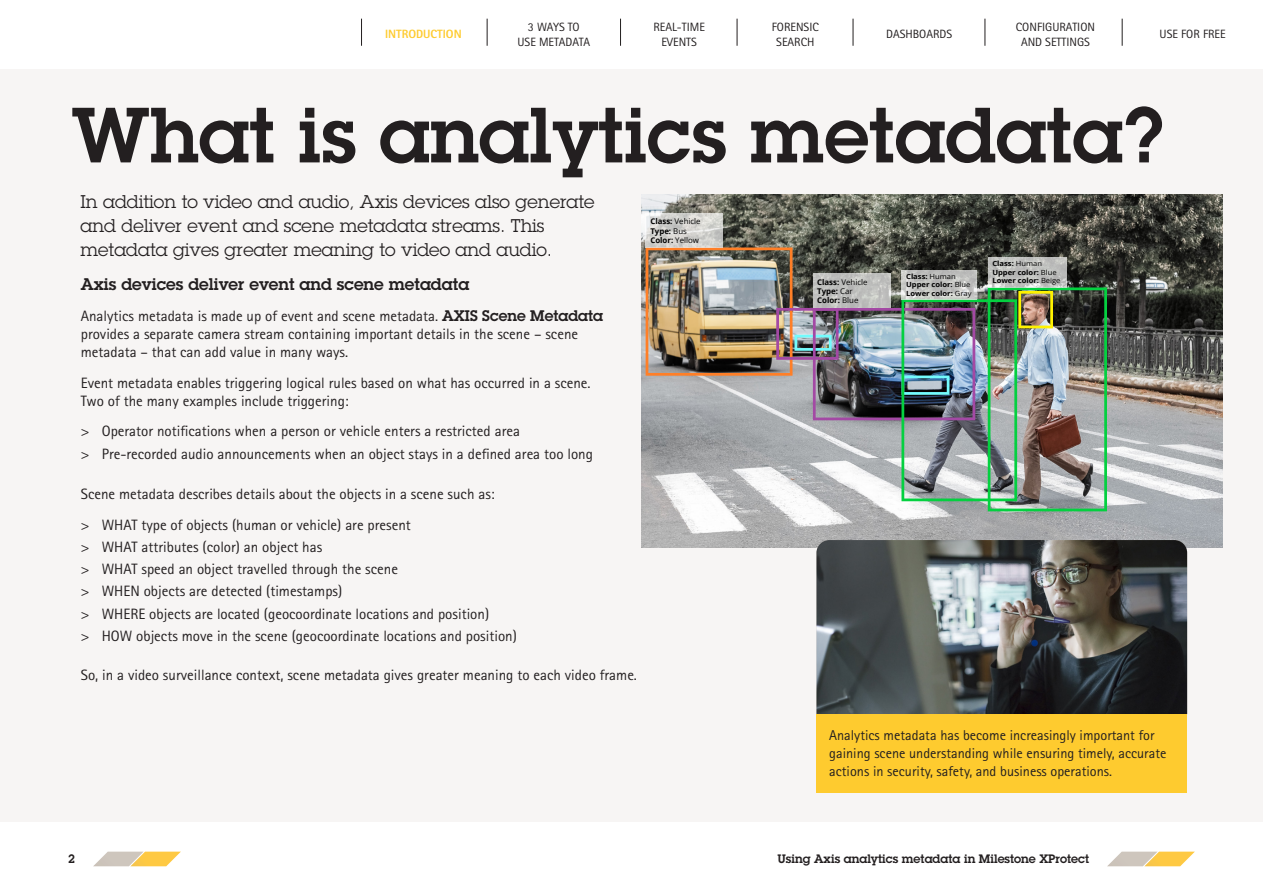
<style>
.page{position:relative;width:1263px;height:893px;background:#fff}
.page>*{position:absolute;margin:0;border:0;box-sizing:border-box;transform-origin:0 0}
.Headline{font:600 76.5px "Lubalin Graph ECG";color:#231f20}
.Subheadline{font:18px/24px "Lubalin Graph ECG";color:#231f20}
.Ingress{font:600 16.5px "Lubalin Graph ECG";color:#231f20}
.Ingress-2{font:15px/18px "Rotis Sans Serif Pro";color:#231f20}
.t1{font:14.25px/18px "Rotis Sans Serif Pro";color:#231f20}
.t2{font:12px/15px "Rotis Sans Serif Pro";color:#231f20;text-align:center}
.t3{font:600 12px "Lubalin Graph ECG";color:#231f20}
.t4{font:800 12px "Rotis Sans Serif Pro";color:#fecb2f}
.t5{font:700 7.8px/9.4px "Open Sans";color:#000}
.t6{font:700 7.05px/8.6px "Open Sans";color:#000;scale:1.08 1}
.s1{font-family:"Lubalin Graph ECG";font-weight:600}
.s2{font-weight:400}
</style>
<div class="page">
<div style="left:0;top:69px;width:1263px;height:753px;background:#f7f5f4"></div>
<svg style="left:361px;top:19px;width:1px;height:27px"></svg>
<svg style="left:487px;top:19px;width:1px;height:27px"></svg>
<svg style="left:620px;top:19px;width:1px;height:27px"></svg>
<svg style="left:737px;top:19px;width:1px;height:27px"></svg>
<svg style="left:853px;top:19px;width:1px;height:27px"></svg>
<svg style="left:93px;top:852px;width:88px;height:14px"></svg>
<svg style="left:1107px;top:852px;width:88px;height:14px"></svg>
<svg style="left:984px;top:19px;width:1px;height:27px"></svg>
<svg style="left:1122px;top:19px;width:1px;height:27px"></svg>
<img style="left:641px;top:195px;width:581px;height:353px">
<svg style="left:646px;top:213px;width:77px;height:34px;background:#d5d4d1"></svg>
<img style="left:646px;top:248px;width:461px;height:263px">
<svg style="left:901px;top:270px;width:75px;height:29px;background:#c5c6c4"></svg>
<img style="left:816px;top:540px;width:371px;height:174px">
<div style="left:816px;top:714px;width:371px;height:78px;background:#fecb2f"></div>
<p class="t4" style="left:385px;top:26px;width:78px">INTRODUCTION</p>
<p class="t2" style="left:772px;top:19px;width:49px">FORENSIC<br>SEARCH</p>
<p class="t2" style="left:517px;top:19px;width:74px">3 WAYS TO<br>USE METADATA</p>
<p class="t2" style="left:653px;top:19px;width:53px">REAL-TIME<br>EVENTS</p>
<p class="t2" style="left:886px;top:27px;width:67px">DASHBOARDS</p>
<p class="t2" style="left:1016px;top:19px;width:81px">CONFIGURATION<br>AND SETTINGS</p>
<p class="t2" style="left:1160px;top:27px;width:67px">USE FOR FREE</p>
<p class="Headline" style="left:72px;top:85px;width:1094px">What is analytics metadata?</p>
<p class="Subheadline" style="left:81px;top:189px;width:516px">In addition to video and audio, Axis devices also generate and deliver event and scene metadata streams. This metadata gives greater meaning to video and audio.</p>
<p class="Ingress" style="left:81px;top:273px;width:390px">Axis devices deliver event and scene metadata</p>
<p class="Ingress-2" style="left:81px;top:307px;width:524px">Analytics metadata is made up of event and scene metadata. <span class="s1">AXIS Scene Metadata </span>provides a separate camera stream containing important details in the scene – scene metadata – that can add value in many ways.</p>
<p class="Ingress-2" style="left:81px;top:374px;width:511px">Event metadata enables triggering logical rules based on what has occurred in a scene.<br>Two of the many examples include triggering:</p>
<p class="Ingress-2" style="left:81px;top:422px;width:441px">&gt; Operator notifications when a person or vehicle enters a restricted area</p>
<p class="Ingress-2" style="left:81px;top:445px;width:514px">&gt; Pre-recorded audio announcements when an object stays in a defined area too long</p>
<p class="Ingress-2" style="left:81px;top:485px;width:415px">Scene metadata describes details about the objects in a scene such as:</p>
<p class="Ingress-2" style="left:81px;top:516px;width:332px">&gt; WHAT type of objects (human or vehicle) are present</p>
<p class="Ingress-2" style="left:81px;top:538px;width:243px">&gt; WHAT attributes (color) an object has</p>
<p class="Ingress-2" style="left:81px;top:560px;width:319px">&gt; WHAT speed an object travelled through the scene</p>
<p class="Ingress-2" style="left:81px;top:582px;width:263px">&gt; WHEN objects are detected (timestamps)</p>
<p class="Ingress-2" style="left:81px;top:605px;width:410px">&gt; WHERE objects are located (geocoordinate locations and position)</p>
<p class="Ingress-2" style="left:81px;top:627px;width:438px">&gt; HOW objects move in the scene (geocoordinate locations and position)</p>
<p class="Ingress-2" style="left:81px;top:666px;width:558px">So, in a video surveillance context, scene metadata gives greater meaning to each video frame.</p>
<p class="t5" style="left:650px;top:216px;width:52px">Class: <span class="s2">Vehicle<br></span>Type: <span class="s2">Bus<br></span>Color: <span class="s2">Yellow</span></p>
<p class="t5" style="left:817px;top:277px;width:52px">Class: <span class="s2">Vehicle<br></span>Type: <span class="s2">Car<br></span>Color: <span class="s2">Blue</span></p>
<p class="t6" style="left:906px;top:272px;width:62px">Class: <span class="s2">Human<br></span>Upper color: <span class="s2">Blue<br></span>Lower color: <span class="s2">Gray</span></p>
<p class="t6" style="left:992px;top:259px;width:65px">Class: <span class="s2">Human<br></span>Upper color: <span class="s2">Blue<br></span>Lower color: <span class="s2">Beige</span></p>
<p class="t1" style="left:829px;top:727px;width:339px">Analytics metadata has become increasingly important for gaining scene understanding while ensuring timely, accurate actions in security, safety, and business operations.</p>
<p class="t3" style="left:68px;top:851px;width:8px">2</p>
<p class="t3" style="left:777px;top:851px;width:313px">Using Axis analytics metadata in Milestone XProtect</p>
</div>
